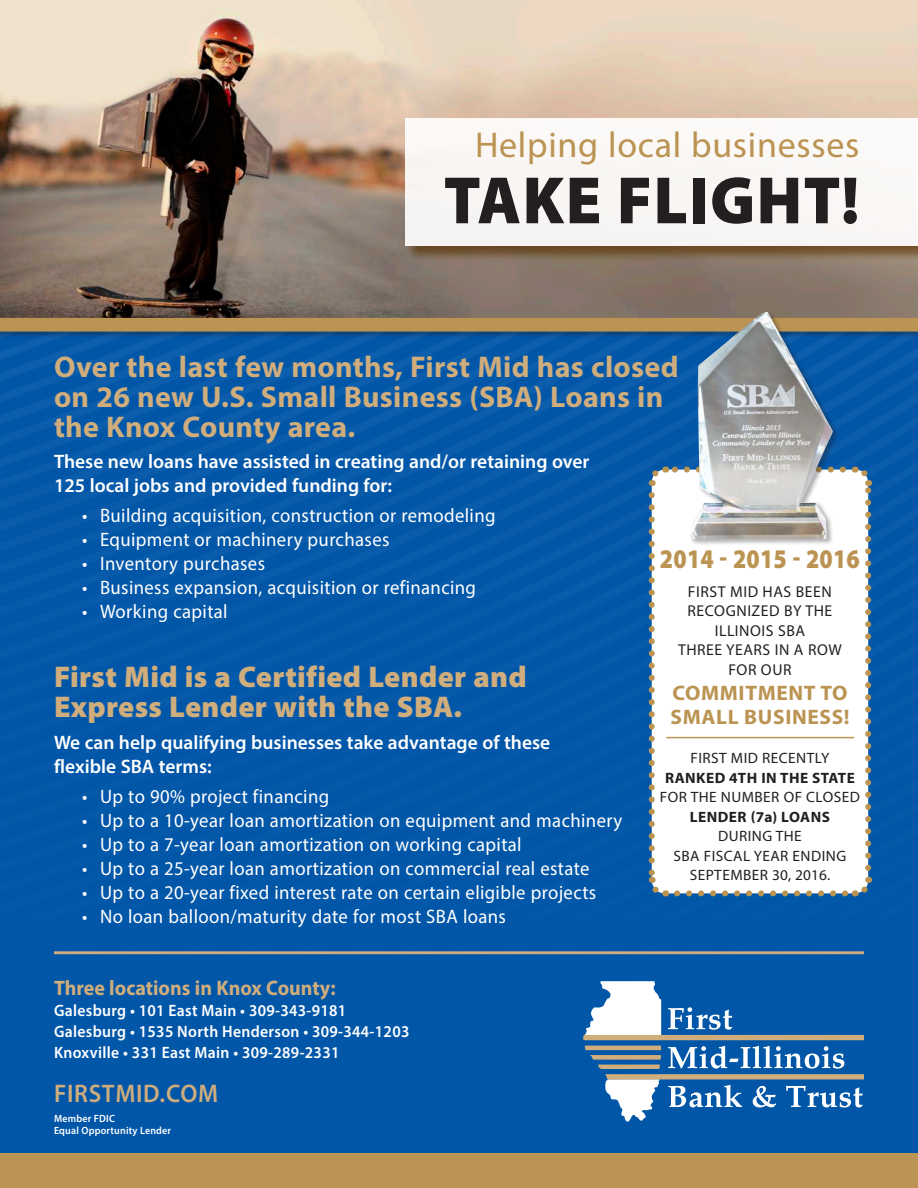
<style>
.page{position:relative;width:918px;height:1188px;background:#fff}
.page>*{position:absolute;margin:0;border:0;box-sizing:border-box;transform-origin:0 0}
.t1{font:900 67.5px "Myriad Pro";letter-spacing:.02em;color:#231f20;scale:.96 1}
.t2{font:36px "Myriad Pro";letter-spacing:.02em;color:#bb9352}
.t3{font:700 30px "Myriad Pro";letter-spacing:.01em;color:#cfad7c}
.t4{font:900 30px "Myriad Pro";letter-spacing:.01em;color:#cfad7c}
.t5{font:900 27px "Myriad Pro";letter-spacing:.01em;color:#bb9352;scale:.86 1}
.t6{font:600 25.5px "Myriad Pro";letter-spacing:.03em;color:#cfad7c;scale:.95 1}
.t7{font:700 21px "Myriad Pro";color:#cfad7c;scale:.95 1}
.t8{font:700 21px/24px "Myriad Pro";letter-spacing:.03em;color:#bb9352}
.t9{font:19.5px "Myriad Pro";letter-spacing:.02em;color:#fff;scale:.96 1}
.t10{font:600 19.5px "Myriad Pro";color:#fff}
.t11{font:600 16.5px "Myriad Pro";letter-spacing:.02em;color:#fff;scale:.95 1}
.t12{font:15.75px "Myriad Pro";letter-spacing:.035em;color:#231f20}
.t13{font:15px/19.5px "Myriad Pro";letter-spacing:.03em;color:#231f20;text-align:center}
.t14{font:700 15px "Myriad Pro";letter-spacing:.03em;color:#231f20}
.t15{font:600 10.5px "Myriad Pro";letter-spacing:.02em;color:#fff;scale:.95 1}
.s1{font-weight:700}
</style>
<div class="page">
<img style="left:0;top:0;width:918px;height:318px">
<svg style="left:0;top:401px;width:918px;height:24px;background:#0558a9"></svg>
<svg style="left:0;top:425px;width:918px;height:24px;background:#0458a9"></svg>
<svg style="left:0;top:449px;width:918px;height:25px;background:#0558a9"></svg>
<svg style="left:0;top:474px;width:918px;height:24px;background:#0458a9"></svg>
<svg style="left:0;top:498px;width:918px;height:24px;background:#0458a9"></svg>
<svg style="left:0;top:522px;width:918px;height:24px;background:#0458a9"></svg>
<div style="left:0;top:546px;width:918px;height:24px;background:#0156a8"></div>
<div style="left:0;top:570px;width:918px;height:24px;background:#0156a8"></div>
<div style="left:0;top:594px;width:918px;height:25px;background:#0156a8"></div>
<div style="left:0;top:619px;width:918px;height:534px;background:#0156a8"></div>
<div style="left:0;top:1153px;width:918px;height:35px;background:#bb9352"></div>
<hr style="left:54px;top:951px;width:810px;height:3px;background:#cfad7c">
<svg style="left:0;top:318px;width:918px;height:82px;background:#236198"></svg>
<svg style="left:583px;top:981px;width:281px;height:59px"></svg>
<svg style="left:585px;top:1046px;width:279px;height:76px"></svg>
<div style="left:404px;top:118px;width:514px;height:144px;background:#5a3200;opacity:.75"></div>
<div style="left:405px;top:118px;width:513px;height:128px;background:#f9f6f4"></div>
<div style="left:652px;top:470px;width:216px;height:423px;background:#fff;border-radius:14px"></div>
<svg style="left:677px;top:890px;width:172px;height:6px"></svg>
<svg style="left:647px;top:495px;width:21px;height:405px"></svg>
<svg style="left:855px;top:877px;width:20px;height:21px"></svg>
<svg style="left:852px;top:463px;width:21px;height:405px"></svg>
<svg style="left:645px;top:465px;width:198px;height:21px"></svg>
<img style="left:680px;top:301px;width:160px;height:243px">
<hr style="left:666px;top:737px;width:188px;height:1px;background:#bb9352">
<p class="t2" style="left:475px;top:123px;width:386px">Helping local businesses</p>
<p class="t1" style="left:444px;top:162px;width:435px">TAKE FLIGHT!</p>
<p class="t3" style="left:54px;top:347px;width:626px">Over the last few months, First Mid has closed</p>
<p class="t3" style="left:54px;top:377px;width:611px">on 26 new U.S. Small Business (SBA) Loans in</p>
<p class="t3" style="left:54px;top:407px;width:303px">the Knox County area.</p>
<p class="t10" style="left:54px;top:449px;width:537px">These new loans have assisted in creating and/or retaining over</p>
<p class="t10" style="left:54px;top:473px;width:340px">125 local jobs and provided funding for:</p>
<p class="t9" style="left:82px;top:504px;width:432px">• Building acquisition, construction or remodeling</p>
<p class="t9" style="left:82px;top:528px;width:322px">• Equipment or machinery purchases</p>
<p class="t9" style="left:82px;top:552px;width:192px">• Inventory purchases</p>
<p class="t9" style="left:82px;top:576px;width:412px">• Business expansion, acquisition or refinancing</p>
<p class="t9" style="left:82px;top:600px;width:153px">• Working capital</p>
<p class="t5" style="left:660px;top:544px;width:234px">2014 - 2015 - 2016</p>
<p class="t12" style="left:688px;top:582px;width:145px">FIRST MID HAS BEEN</p>
<p class="t12" style="left:688px;top:601px;width:146px">RECOGNIZED BY THE</p>
<p class="t12" style="left:715px;top:621px;width:92px">ILLINOIS SBA</p>
<p class="t12" style="left:678px;top:640px;width:165px">THREE YEARS IN A ROW</p>
<p class="t12" style="left:728px;top:660px;width:65px">FOR OUR</p>
<p class="t8" style="left:671px;top:680px;width:180px">COMMITMENT TO<br>SMALL BUSINESS!</p>
<p class="t13" style="left:690px;top:748px;width:141px">FIRST MID RECENTLY</p>
<p class="t13" style="left:660px;top:768px;width:201px"><span class="s1">RANKED 4TH IN THE STATE<br></span>FOR THE NUMBER OF CLOSED</p>
<p class="t14" style="left:690px;top:807px;width:142px">LENDER (7a) LOANS</p>
<p class="t13" style="left:718px;top:826px;width:85px">DURING THE</p>
<p class="t13" style="left:674px;top:846px;width:174px">SBA FISCAL YEAR ENDING<br>SEPTEMBER 30, 2016.</p>
<p class="t4" style="left:54px;top:660px;width:474px">First Mid is a Certified Lender and</p>
<p class="t4" style="left:54px;top:690px;width:410px">Express Lender with the SBA.</p>
<p class="t10" style="left:54px;top:730px;width:498px">We can help qualifying businesses take advantage of these</p>
<p class="t10" style="left:54px;top:754px;width:159px">flexible SBA terms:</p>
<p class="t9" style="left:82px;top:784px;width:259px">• Up to 90% project financing</p>
<p class="t9" style="left:82px;top:808px;width:564px">• Up to a 10-year loan amortization on equipment and machinery</p>
<p class="t9" style="left:82px;top:832px;width:459px">• Up to a 7-year loan amortization on working capital</p>
<p class="t9" style="left:82px;top:856px;width:530px">• Up to a 25-year loan amortization on commercial real estate</p>
<p class="t9" style="left:82px;top:880px;width:537px">• Up to a 20-year fixed interest rate on certain eligible projects</p>
<p class="t9" style="left:82px;top:904px;width:443px">• No loan balloon/maturity date for most SBA loans</p>
<p class="t7" style="left:54px;top:974px;width:298px">Three locations in Knox County:</p>
<p class="t11" style="left:54px;top:1000px;width:309px">Galesburg • 101 East Main • 309-343-9181</p>
<p class="t11" style="left:54px;top:1021px;width:376px">Galesburg • 1535 North Henderson • 309-344-1203</p>
<p class="t11" style="left:54px;top:1042px;width:302px">Knoxville • 331 East Main • 309-289-2331</p>
<p class="t6" style="left:54px;top:1077px;width:174px">FIRSTMID.COM</p>
<p class="t15" style="left:54px;top:1112px;width:66px">Member FDIC</p>
<p class="t15" style="left:54px;top:1124px;width:125px">Equal Opportunity Lender</p>
</div>
